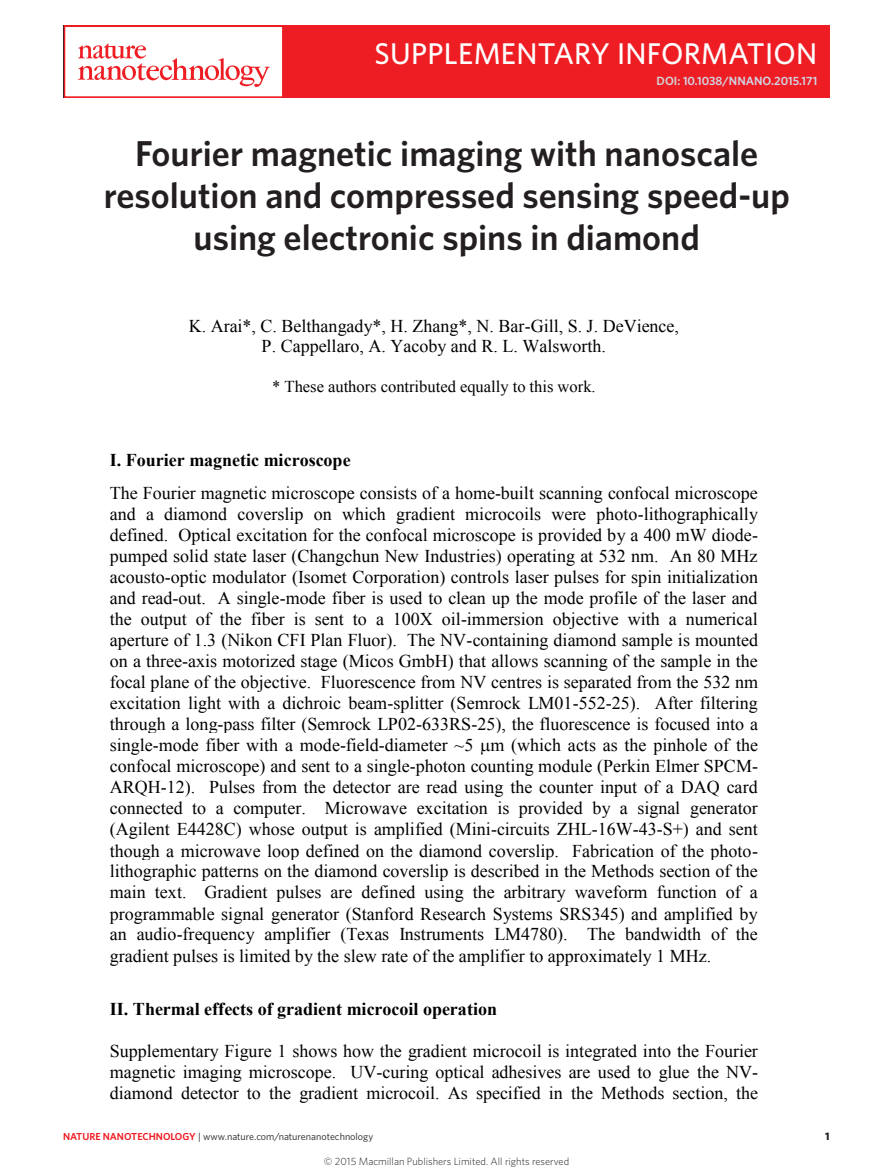
<style>
.page{position:relative;width:893px;height:1174px;background:#fff}
.page>*{position:absolute;margin:0;border:0;box-sizing:border-box;transform-origin:0 0}
.Title{font:600 36px "Whitney";color:#231f20}
.t1{font:700 33px/40.3px "Calibri";color:#000;text-align:center}
.t2{font:500 30px "Whitney";letter-spacing:.01em;color:#fff}
.t3{font:18px/21px "Times New Roman";color:#000;text-align:justify}
.t4{font:700 18px "Times New Roman";color:#000}
.t5{font:16.5px "Times New Roman";color:#000}
.t6{font:600 12px "Whitney";color:#cfd4e4}
.t7{font:700 10.8px "Whitney";color:#231f20}
.t8{font:300 10.5px "Whitney";color:#231f20}
.t9{font:10.2px "Whitney";color:#231f20}
.s1{color:#d1d2d4}
.s2{font-weight:700}
.s3{font-weight:600;color:#ee1d23}
</style>
<div class="page">
<div style="left:64px;top:26px;width:765px;height:72px;background:#ee1d23"></div>
<div style="left:64px;top:26px;width:220px;height:72px;background:#fff;border:2px solid #ee1d23"></div>
<svg style="left:78px;top:43px;width:191px;height:44px"></svg>
<p class="t2" style="left:375px;top:34px;width:444px">SUPPLEMENTARY INFORMATION</p>
<p class="t6" style="left:657px;top:73px;width:162px"><span class="s1">DOI:</span> 10.1038/NNANO.2015.171</p>
<p class="Title" style="left:135px;top:130px;width:624px">Fourier magnetic imaging with nanoscale</p>
<p class="Title" style="left:104px;top:172px;width:688px">resolution and compressed sensing speed-up</p>
<p class="Title" style="left:194px;top:214px;width:508px">using electronic spins in diamond</p>
<p class="t1" style="left:118px;top:161px;width:633px">Fourier Magnetic Imaging with Nanoscale<br>Resolution and Compressed Sensing Speed-up</p>
<p class="t3" style="left:189px;top:315px;width:492px;text-align:center">K. Arai*, C. Belthangady*, H. Zhang*, N. Bar-Gill, S. J. DeVience,<br>P. Cappellaro, A. Yacoby and R. L. Walsworth.</p>
<p class="t5" style="left:272px;top:376px;width:325px">* These authors contributed equally to this work.</p>
<p class="t3" style="left:110px;top:444px;width:649px;line-height:32.7px"><span class="s2">I. Fourier magnetic microscope<br></span>The Fourier magnetic microscope consists of a home-built scanning confocal microscope</p>
<p class="t3" style="left:110px;top:503px;width:650px">and a diamond coverslip on which gradient microcoils were photo-lithographically defined. Optical excitation for the confocal microscope is provided by a 400 mW diode&shy;pumped solid state laser (Changchun New Industries) operating at 532 nm. An 80 MHz acousto-optic modulator (Isomet Corporation) controls laser pulses for spin initialization and read-out. A single-mode fiber is used to clean up the mode profile of the laser and the output of the fiber is sent to a 100X oil-immersion objective with a numerical aperture of 1.3 (Nikon CFI Plan Fluor). The NV-containing diamond sample is mounted on a three-axis motorized stage (Micos GmbH) that allows scanning of the sample in the focal plane of the objective. Fluorescence from NV centres is separated from the 532 nm excitation light with a dichroic beam-splitter (Semrock LM01-552-25). After filtering through a long-pass filter (Semrock LP02-633RS-25), the fluorescence is focused into a single-mode fiber with a mode-field-diameter ~5 m (which acts as the pinhole of the confocal microscope) and sent to a single-photon counting module (Perkin Elmer SPCM-ARQH-12). Pulses from the detector are read using the counter input of a DAQ card connected to a computer. Microwave excitation is provided by a signal generator (Agilent E4428C) whose output is amplified (Mini-circuits ZHL-16W-43-S+) and sent though a microwave loop defined on the diamond coverslip. Fabrication of the photo&shy;lithographic patterns on the diamond coverslip is described in the Methods section of the main text. Gradient pulses are defined using the arbitrary waveform function of a programmable signal generator (Stanford Research Systems SRS345) and amplified by an audio-frequency amplifier (Texas Instruments LM4780). The bandwidth of the gradient pulses is limited by the slew rate of the amplifier to approximately 1 MHz.</p>
<p class="t4" style="left:110px;top:996px;width:389px">II. Thermal effects of gradient microcoil operation</p>
<p class="t3" style="left:110px;top:1039px;width:650px">Supplementary Figure 1 shows how the gradient microcoil is integrated into the Fourier magnetic imaging microscope. UV-curing optical adhesives are used to glue the NV&shy;diamond detector to the gradient microcoil. As specified in the Methods section, the</p>
<p class="t9" style="left:63px;top:1129px;width:312px"><span class="s3">NATURE NANOTECHNOLOGY</span> | www.nature.com/naturenanotechnology</p>
<p class="t7" style="left:825px;top:1129px;width:6px">1</p>
<p class="t8" style="left:324px;top:1154px;width:247px">© 2015 Macmillan Publishers Limited. All rights reserved</p>
</div>
